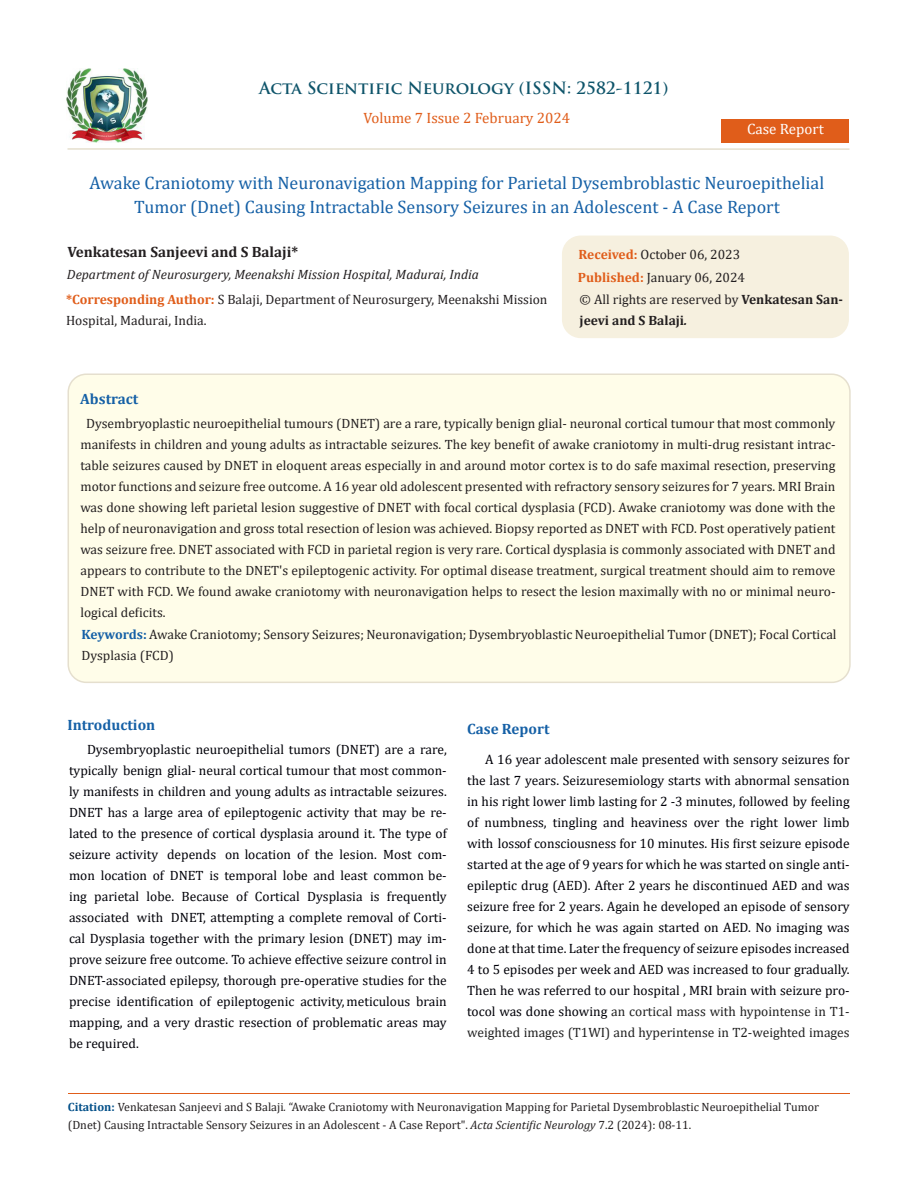
<style>
.page{position:relative;width:917px;height:1188px;background:#fff}
.page>*{position:absolute;margin:0;border:0;box-sizing:border-box;transform-origin:0 0}
.t1{font:18px/24px "Cambria";color:#1560a6;text-align:center}
.t2{font:700 16.5px "Trajan Pro";color:#0e546a}
.List_Paragraph{font:700 15px "Cambria";color:#1560a6}
.t3{font:700 15px "Cambria";color:#231f20}
.t4{font:15px "Cambria";color:#e05d1a}
.t5{font:15px "Cambria";color:#fff}
.Body_Text{font:13.5px/21px "Cambria";color:#000008;text-align:justify}
.t6{font:13.5px/21px "Cambria";color:#231f20}
.t7{font:italic 13.5px "Cambria";color:#231f20}
.t8{font:700 13.5px/21px "Cambria";color:#231f20}
.t9{font:12px/18px "Cambria";color:#231f20}
.s1{font-weight:700;color:#e05d1a}
.s2{font-weight:400}
.s3{font-style:italic}
.s4{font-weight:700;color:#1560a6}
.s5{color:#212121}
.s6{font-weight:700;color:#035089}
</style>
<div class="page">
<img style="left:67px;top:68px;width:80px;height:74px">
<div style="left:721px;top:119px;width:128px;height:23px;background:#e05d1a"></div>
<div style="left:562px;top:236px;width:286px;height:101px;background:#f6f0df;border-radius:18px"></div>
<div style="left:562px;top:236px;width:286px;height:102px;border:2px solid #f6f0df;border-radius:18px"></div>
<div style="left:68px;top:374px;width:781px;height:308px;background:#fffde9;border-radius:18px"></div>
<div style="left:67px;top:374px;width:783px;height:309px;border:2px solid #e5dfce;border-radius:18px"></div>
<hr style="left:68px;top:1094px;width:781px;height:1px;background:#e05d1a">
<hr style="left:67px;top:148px;width:782px;height:2px;background:#e5dfce">
<p class="t2" style="left:259px;top:77px;width:411px">Acta Scientific Neurology (ISSN: 2582-1121)</p>
<p class="t4" style="left:363px;top:109px;width:208px">Volume 7 Issue 2 February 2024</p>
<p class="t5" style="left:747px;top:120px;width:78px">Case Report</p>
<p class="t1" style="left:90px;top:171px;width:736px">Awake Craniotomy with Neuronavigation Mapping for Parietal Dysembroblastic Neuroepithelial<br>Tumor (Dnet) Causing Intractable Sensory Seizures in an Adolescent - A Case Report</p>
<p class="t3" style="left:67px;top:241px;width:232px">Venkatesan Sanjeevi and S Balaji*</p>
<p class="t7" style="left:67px;top:265px;width:413px">Department of Neurosurgery, Meenakshi Mission Hospital, Madurai, India</p>
<p class="t6" style="left:66px;top:289px;width:483px"><span class="s1">*Corresponding Author:</span> S Balaji, Department of Neurosurgery, Meenakshi Mission<br>Hospital, Madurai, India.</p>
<p class="t6" style="left:578px;top:244px;width:163px"><span class="s1">Received:</span> October 06, 2023</p>
<p class="t6" style="left:577px;top:267px;width:169px"><span class="s1">Published:</span> January 06, 2024</p>
<p class="t8" style="left:579px;top:289px;width:265px"><span class="s2">© All rights are reserved by</span> Venkatesan San&shy;jeevi and S Balaji<span class="s3">.</span></p>
<p class="List_Paragraph" style="left:80px;top:389px;width:60px">Abstract</p>
<p class="t6" style="left:80px;top:412px;width:756px;text-align:justify;text-indent:6px">Dysembryoplastic neuroepithelial tumours (DNET) are a rare, typically benign glial- neuronal cortical tumour that most commonly manifests in children and young adults as intractable seizures. The key benefit of awake craniotomy in multi-drug resistant intrac&shy;table seizures caused by DNET in eloquent areas especially in and around motor cortex is to do safe maximal resection, preserving motor functions and seizure free outcome. A 16 year old adolescent presented with refractory sensory seizures for 7 years. MRI Brain was done showing left parietal lesion suggestive of DNET with focal cortical dysplasia (FCD). Awake craniotomy was done with the help of neuronavigation and gross total resection of lesion was achieved. Biopsy reported as DNET with FCD. Post operatively patient was seizure free. DNET associated with FCD in parietal region is very rare. Cortical dysplasia is commonly associated with DNET and appears to contribute to the DNET's epileptogenic activity. For optimal disease treatment, surgical treatment should aim to remove DNET with FCD. We found awake craniotomy with neuronavigation helps to resect the lesion maximally with no or minimal neuro&shy;logical deficits.</p>
<p class="t6" style="left:82px;top:624px;width:756px"><span class="s4">Keywords:</span> Awake Craniotomy; Sensory Seizures; Neuronavigation; Dysembryoblastic Neuroepithelial Tumor (DNET); Focal Cortical<br>Dysplasia (FCD)</p>
<p class="List_Paragraph" style="left:67px;top:714px;width:89px">Introduction</p>
<p class="Body_Text" style="left:69px;top:738px;width:379px;text-indent:18px">Dysembryoplastic neuroepithelial tumors (DNET) are a rare, typically benign glial- neural cortical tumour that most common&shy;ly manifests in children and young adults as intractable seizures.<br>DNET has a large area of epileptogenic activity that may be re&shy;lated to the presence of cortical dysplasia around it. The type of seizure activity depends on location of the lesion. Most com&shy;mon location of DNET is temporal lobe and least common be&shy;ing parietal lobe. Because of Cortical Dysplasia is frequently associated with DNET, attempting a complete removal of Corti&shy;cal Dysplasia together with the primary lesion (DNET) may im&shy;prove seizure free outcome. To achieve effective seizure control in DNET-associated epilepsy, thorough pre-operative studies for the precise identification of epileptogenic activity, meticulous brain mapping, and a very drastic resection of problematic areas may be required.</p>
<p class="List_Paragraph" style="left:467px;top:718px;width:84px">Case Report</p>
<p class="Body_Text" style="left:467px;top:749px;width:384px;text-indent:18px">A 16 year adolescent male presented with sensory seizures for the last 7 years. Seizure semiology starts with abnormal sensation in his right lower limb lasting for 2 -3 minutes, followed by feeling of numbness, tingling and heaviness over the right lower limb with loss of consciousness for 10 minutes. His first seizure episode started at the age of 9 years for which he was started on single anti&shy;epileptic drug (AED). After 2 years he discontinued AED and was seizure free for 2 years. Again he developed an episode of sensory seizure, for which he was again started on AED. No imaging was done at that time. Later the frequency of seizure episodes increased 4 to 5 episodes per week and AED was increased to four gradually.<br>Then he was referred to our hospital , MRI brain with seizure pro&shy;tocol was done showing <span class="s5">an cortical mass with hypointense in T1- weighted images (T1WI) and hyperintense in T2-weighted images</span></p>
<p class="t9" style="left:68px;top:1097px;width:752px"><span class="s6">Citation:</span> Venkatesan Sanjeevi and S Balaji<span class="s3">.</span> “Awake Craniotomy with Neuronavigation Mapping for Parietal Dysembroblastic Neuroepithelial Tumor (Dnet) Causing Intractable Sensory Seizures in an Adolescent - A Case Report". <span class="s3">Acta Scientific Neurology</span> 7.2 (2024): 08-11.</p>
</div>
